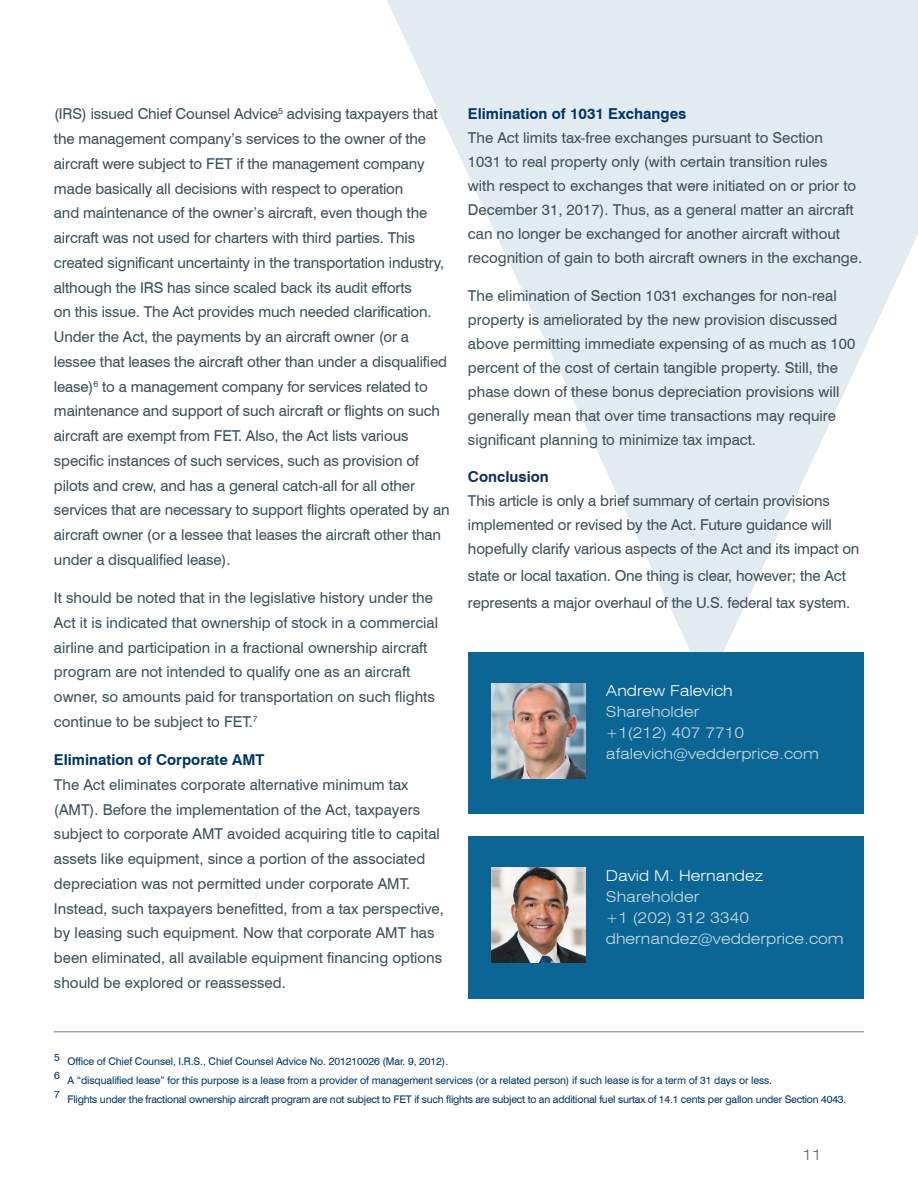
<style>
.page{position:relative;width:918px;height:1188px;background:#fff}
.page>*{position:absolute;margin:0;border:0;box-sizing:border-box;transform-origin:0 0}
.t1{font:15px/24.8px "Swiss 721 BT";color:#3d4f59}
.t2{font:300 expanded 15px/21px "Swiss 721 BT";color:#cddde6}
.t3{font:700 15px "Swiss 721 BT";color:#003667}
.t4{font:300 expanded 15px "Swiss 721 BT";color:#fff}
.t5{font:700 15px "Swiss 721 BT";color:#163159}
.t6{font:300 expanded 15px "Swiss 721 BT";color:#726663}
.t7{font:10.5px/18.8px "Swiss 721 BT";letter-spacing:-.01em;color:#003667}
</style>
<div class="page">
<svg style="left:387px;top:0;width:531px;height:652px;fill:#e2ebf0"></svg>
<hr style="left:54px;top:1031px;width:810px;height:1px;background:#78797c">
<div style="left:468px;top:652px;width:396px;height:162px;background:#0b6696"></div>
<div style="left:468px;top:837px;width:396px;height:162px;background:#0b6696"></div>
<img style="left:491px;top:684px;width:95px;height:94px">
<img style="left:491px;top:868px;width:95px;height:94px">
<p class="t1" style="left:54px;top:102px;width:397px">(IRS) issued Chief Counsel Advice<sup>5</sup> advising taxpayers that the management company’s services to the owner of the aircraft were subject to FET if the management company made basically all decisions with respect to operation<br>and maintenance of the owner’s aircraft, even though the aircraft was not used for charters with third parties. This created significant uncertainty in the transportation industry, although the IRS has since scaled back its audit efforts<br>on this issue. The Act provides much needed clarification.<br>Under the Act, the payments by an aircraft owner (or a lessee that leases the aircraft other than under a disqualified lease)<sup>6</sup> to a management company for services related to maintenance and support of such aircraft or flights on such aircraft are exempt from FET. Also, the Act lists various specific instances of such services, such as provision of pilots and crew, and has a general catch-all for all other services that are necessary to support flights operated by an aircraft owner (or a lessee that leases the aircraft other than under a disqualified lease).</p>
<p class="t1" style="left:54px;top:585px;width:386px">It should be noted that in the legislative history under the Act it is indicated that ownership of stock in a commercial airline and participation in a fractional ownership aircraft program are not intended to qualify one as an aircraft owner, so amounts paid for transportation on such flights continue to be subject to FET.<sup>7</sup></p>
<p class="t3" style="left:54px;top:751px;width:212px">Elimination of Corporate AMT</p>
<p class="t1" style="left:54px;top:772px;width:391px">The Act eliminates corporate alternative minimum tax (AMT). Before the implementation of the Act, taxpayers subject to corporate AMT avoided acquiring title to capital assets like equipment, since a portion of the associated depreciation was not permitted under corporate AMT.<br>Instead, such taxpayers benefitted, from a tax perspective, by leasing such equipment. Now that corporate AMT has been eliminated, all available equipment financing options should be explored or reassessed.</p>
<p class="t3" style="left:468px;top:105px;width:220px">Elimination of 1031 Exchanges</p>
<p class="t1" style="left:468px;top:126px;width:396px;line-height:24px">The Act limits tax-free exchanges pursuant to Section<br>1031 to real property only (with certain transition rules<br>with respect to exchanges that were initiated on or prior to December 31, 2017). Thus, as a general matter an aircraft can no longer be exchanged for another aircraft without recognition of gain to both aircraft owners in the exchange.</p>
<p class="t1" style="left:468px;top:283px;width:389px;line-height:24px">The elimination of Section 1031 exchanges for non-real property is ameliorated by the new provision discussed above permitting immediate expensing of as much as 100 percent of the cost of certain tangible property. Still, the phase down of these bonus depreciation provisions will generally mean that over time transactions may require significant planning to minimize tax impact.</p>
<p class="t5" style="left:468px;top:468px;width:82px">Conclusion</p>
<p class="t1" style="left:468px;top:489px;width:393px;line-height:24px">This article is only a brief summary of certain provisions implemented or revised by the Act. Future guidance will hopefully clarify various aspects of the Act and its impact on</p>
<p class="t1" style="left:468px;top:562px;width:384px;line-height:27px">state or local taxation. One thing is clear, however; the Act represents a major overhaul of the U.S. federal tax system.</p>
<p class="t4" style="left:606px;top:682px;width:128px">Andrew Falevich</p>
<p class="t2" style="left:606px;top:701px;width:214px">Shareholder<br>+1(212) 407 7710 afalevich@vedderprice.com</p>
<p class="t4" style="left:606px;top:866px;width:159px">David M. Hernandez</p>
<p class="t2" style="left:606px;top:886px;width:239px">Shareholder<br>+1 (202) 312 3340 dhernandez@vedderprice.com</p>
<p class="t7" style="left:54px;top:1052px;width:794px">5 Office of Chief Counsel, I.R.S., Chief Counsel Advice No. 201210026 (Mar. 9, 2012).<br>6 A “disqualified lease” for this purpose is a lease from a provider of management services (or a related person) if such lease is for a term of 31 days or less.<br>7 Flights under the fractional ownership aircraft program are not subject to FET if such flights are subject to an additional fuel surtax of 14.1 cents per gallon under Section 4043.</p>
<p class="t6" style="left:803px;top:1146px;width:21px">11</p>
</div>
